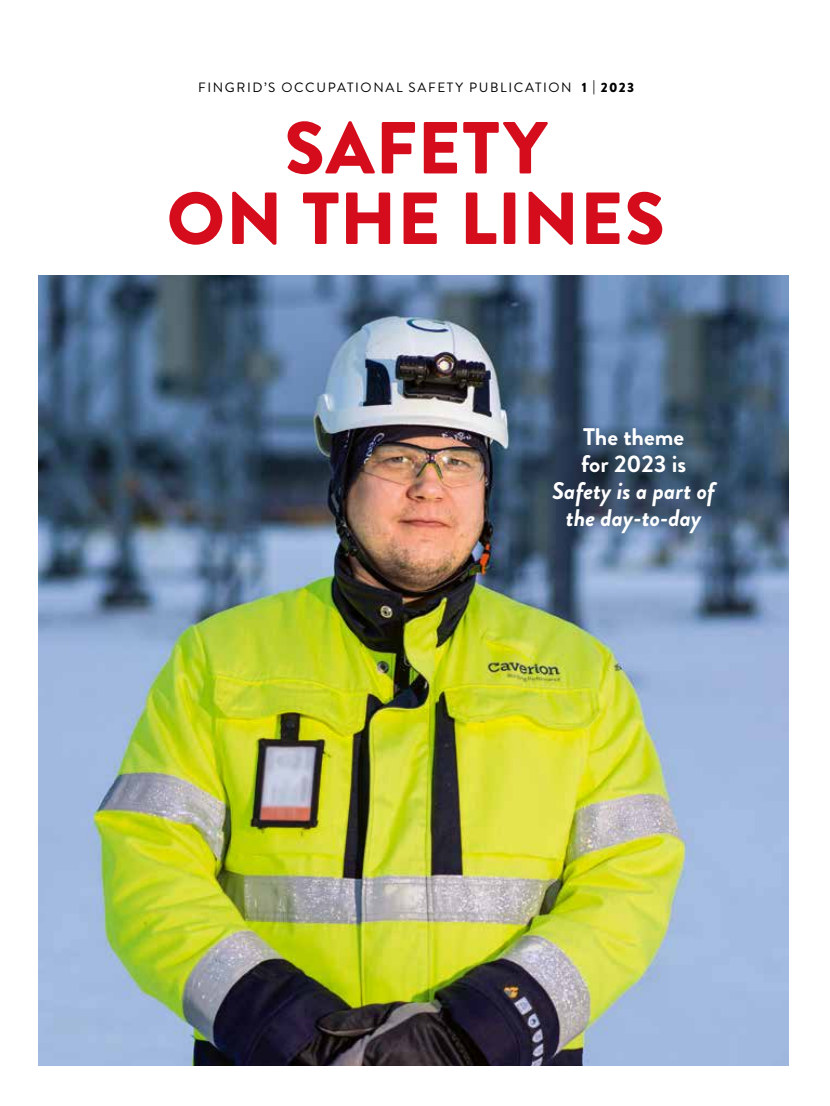
<style>
.page{position:relative;width:830px;height:1106px;background:#fff}
.page>*{position:absolute;margin:0;border:0;box-sizing:border-box;transform-origin:0 0}
.t1{font:900 73.5px/70.5px "Brandon Grotesque";letter-spacing:.01em;color:#d50c1b;text-align:center}
.t2{font:italic 700 24px/27px "Brandon Grotesque";color:#fff;text-align:center}
.t3{font:700 24px/27px "Brandon Grotesque";color:#fff}
.t4{font:13.5px "Brandon Grotesque";letter-spacing:.12em;color:#000}
.s1{font-weight:900}
</style>
<div class="page">
<img style="left:38px;top:275px;width:750px;height:790px">
<p class="t4" style="left:198px;top:78px;width:437px">FINGRID’S OCCUPATIONAL SAFETY PUBLICATION <span class="s1">1 | 2023</span></p>
<h1 class="t1" style="left:167px;top:114px;width:499px">SAFETY<br>ON THE LINES</h1>
<h2 class="t3" style="left:580px;top:424px;width:107px">The theme for 2023 is</h2>
<h2 class="t2" style="left:552px;top:478px;width:164px">Safety is a part of the day-to-day</h2>
</div>
